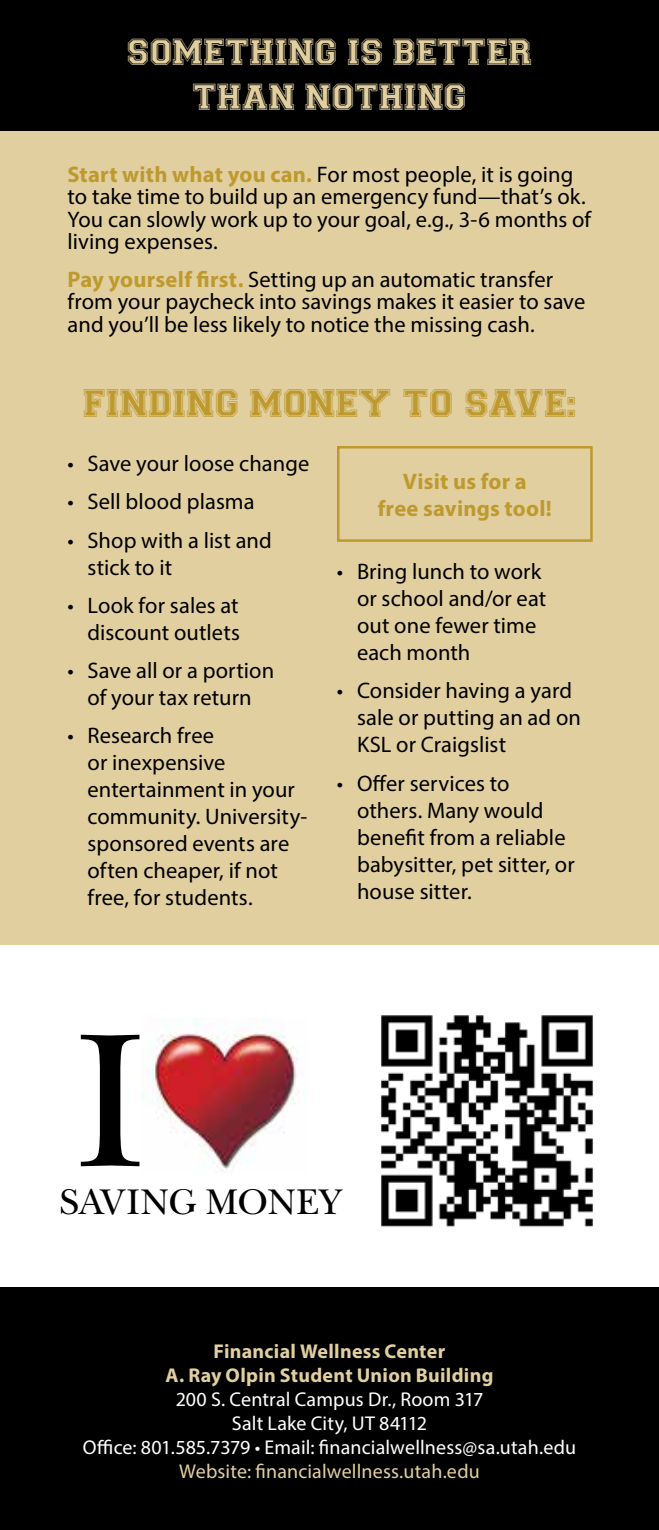
<style>
.page{position:relative;width:659px;height:1530px;background:#fff}
.page>*{position:absolute;margin:0;border:0;box-sizing:border-box;transform-origin:0 0}
.t1{font:198.75px "New Baskerville Std";color:#000}
.t2{font:40px "Varsity";letter-spacing:.01em;color:#be9a2e}
.t3{font:37.5px/45px "Varsity";letter-spacing:.01em;color:#e1cfa0;text-align:center}
.t4{font:37.25px "New Baskerville Std";letter-spacing:.01em;color:#000}
.t5{font:22.5px/27px "Myriad Pro";letter-spacing:.005em;color:#000}
.t6{font:700 22.5px/26.8px "Myriad Pro";letter-spacing:.01em;color:#be9a2e;text-align:center}
.t7{font:20px/24px "Myriad Pro";letter-spacing:.005em;color:#fff;text-align:center}
.t8{font:700 20px/24px "Myriad Pro";letter-spacing:.015em;color:#e1cfa0;text-align:center}
.t9{font:20px "Myriad Pro";letter-spacing:.005em;color:#e1cfa0}
.s1{font-weight:700;color:#be9a2e}
</style>
<div class="page">
<div style="left:0;top:131px;width:659px;height:814px;background:#e1cfa0"></div>
<div style="left:0;top:1287px;width:659px;height:243px;background:#000"></div>
<div style="left:0;top:0;width:659px;height:131px;background:#000"></div>
<img style="left:142px;top:1019px;width:155px;height:152px">
<img style="left:381px;top:1015px;width:212px;height:212px">
<div style="left:337px;top:446px;width:256px;height:96px;border:2px solid #be9a2e"></div>
<h3 class="t3" style="left:127px;top:28px;width:407px">SOMETHING IS BETTER<br>THAN NOTHING</h3>
<p class="t5" style="left:68px;top:162px;width:525px;line-height:22.5px"><span class="s1">Start with what you can.</span> For most people, it is going to take time to build up an emergency fund—that’s ok.<br>You can slowly work up to your goal, e.g., 3-6 months of living expenses.</p>
<p class="t5" style="left:68px;top:267px;width:519px;line-height:22.5px"><span class="s1">Pay yourself first.</span> Setting up an automatic transfer from your paycheck into savings makes it easier to save and you’ll be less likely to notice the missing cash.</p>
<h2 class="t2" style="left:84px;top:378px;width:493px">FINDING MONEY TO SAVE:</h2>
<p class="t5" style="left:68px;top:450px;width:243px">• Save your loose change</p>
<p class="t5" style="left:68px;top:488px;width:189px">• Sell blood plasma</p>
<p class="t5" style="left:88px;top:526px;width:186px;text-indent:-20px">• Shop with a list and stick to it</p>
<p class="t5" style="left:68px;top:591px;width:174px;text-align:right">• Look for sales at discount outlets</p>
<p class="t5" style="left:68px;top:657px;width:208px;text-align:center">• Save all or a portion of your tax return</p>
<p class="t5" style="left:88px;top:722px;width:221px;text-indent:-20px">• Research free<br>or inexpensive entertainment in your community. University&shy;sponsored events are often cheaper, if not free, for students.</p>
<p class="t6" style="left:378px;top:467px;width:176px">Visit us for a<br>free savings tool!</p>
<p class="t5" style="left:357px;top:558px;width:191px;text-indent:-20px">• Bring lunch to work or school and/or eat out one fewer time each month</p>
<p class="t5" style="left:357px;top:677px;width:226px;text-indent:-20px">• Consider having a yard sale or putting an ad on<br>KSL or Craigslist</p>
<p class="t5" style="left:357px;top:769px;width:219px;text-indent:-20px">• Offer services to others. Many would benefit from a reliable babysitter, pet sitter, or house sitter.</p>
<h1 class="t1" style="left:74px;top:986px;width:73px">I</h1>
<h3 class="t4" style="left:59px;top:1180px;width:282px">SAVING MONEY</h3>
<p class="t8" style="left:166px;top:1338px;width:329px">Financial Wellness Center<br>A. Ray Olpin Student Union Building</p>
<p class="t7" style="left:83px;top:1387px;width:495px">200 S. Central Campus Dr., Room 317<br>Salt Lake City, UT 84112<br>Office: 801.585.7379 • Email: financialwellness@sa.utah.edu</p>
<p class="t9" style="left:179px;top:1459px;width:302px">Website: financialwellness.utah.edu</p>
</div>
